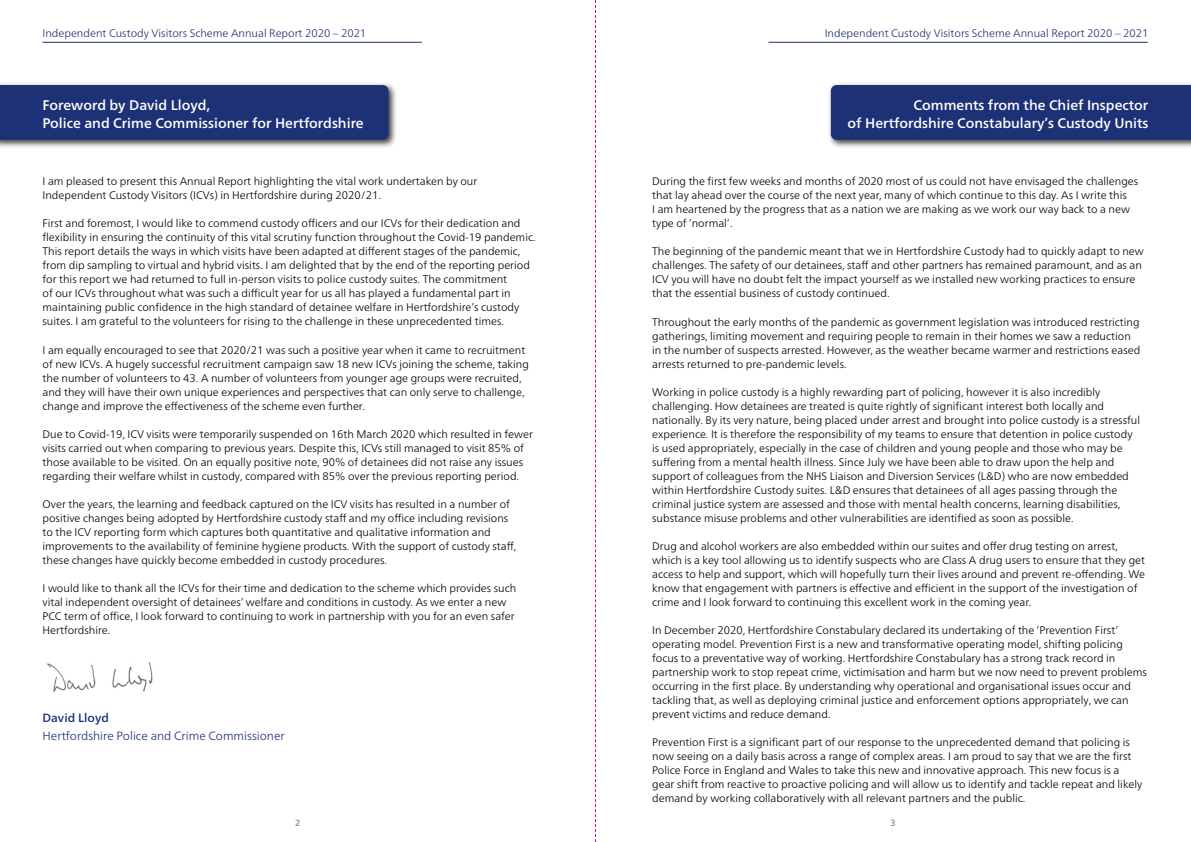
<style>
.page{position:relative;width:1191px;height:842px;background:#fff}
.page>*{position:absolute;margin:0;border:0;box-sizing:border-box;transform-origin:0 0}
.t1{font:500 14px/18px "Frutiger Neue LT Pro";color:#fff}
.t2{font:300 12px "Frutiger Neue LT Pro";color:#1d3176}
.t3{font:500 12px "Frutiger Neue LT Pro";color:#1d3176}
.t4{font:300 11px/14px "Frutiger Neue LT Pro";color:#000}
.t5{font:300 11px "Frutiger Neue LT Pro";color:#1d3176}
.t6{font:500 9px "Frutiger Neue LT Pro";color:#8587b5}
</style>
<div class="page">
<hr style="left:768px;top:42px;width:379px;height:1px;background:#1d3176">
<hr style="left:43px;top:42px;width:379px;height:1px;background:#1d3176">
<svg style="left:595px;top:0;width:1px;height:842px"></svg>
<div style="left:0;top:82px;width:397px;height:67px;background:#000;opacity:.75"></div>
<div style="left:0;top:85px;width:388px;height:55px;background:#1d3176"></div>
<div style="left:827px;top:82px;width:364px;height:67px;background:#000;opacity:.75"></div>
<div style="left:831px;top:85px;width:360px;height:55px;background:#1d3176"></div>
<img style="left:47px;top:662px;width:106px;height:30px">
<p class="t5" style="left:43px;top:26px;width:325px">Independent Custody Visitors Scheme Annual Report 2020 – 2021</p>
<p class="t5" style="left:824px;top:26px;width:325px">Independent Custody Visitors Scheme Annual Report 2020 – 2021</p>
<p class="t1" style="left:43px;top:96px;width:323px">Foreword by David Lloyd,<br>Police and Crime Commissioner for Hertfordshire</p>
<p class="t4" style="left:43px;top:174px;width:436px">I am pleased to present this Annual Report highlighting the vital work undertaken by our<br>Independent Custody Visitors (ICVs) in Hertfordshire during 2020/21.</p>
<p class="t4" style="left:43px;top:216px;width:494px">First and foremost, I would like to commend custody officers and our ICVs for their dedication and flexibility in ensuring the continuity of this vital scrutiny function throughout the Covid-19 pandemic.<br>This report details the ways in which visits have been adapted at different stages of the pandemic, from dip sampling to virtual and hybrid visits. I am delighted that by the end of the reporting period for this report we had returned to full in-person visits to police custody suites. The commitment<br>of our ICVs throughout what was such a difficult year for us all has played a fundamental part in maintaining public confidence in the high standard of detainee welfare in Hertfordshire’s custody suites. I am grateful to the volunteers for rising to the challenge in these unprecedented times.</p>
<p class="t4" style="left:43px;top:343px;width:488px">I am equally encouraged to see that 2020/21 was such a positive year when it came to recruitment of new ICVs. A hugely successful recruitment campaign saw 18 new ICVs joining the scheme, taking the number of volunteers to 43. A number of volunteers from younger age groups were recruited, and they will have their own unique experiences and perspectives that can only serve to challenge, change and improve the effectiveness of the scheme even further.</p>
<p class="t4" style="left:43px;top:427px;width:492px">Due to Covid-19, ICV visits were temporarily suspended on 16th March 2020 which resulted in fewer visits carried out when comparing to previous years. Despite this, ICVs still managed to visit 85% of those available to be visited. On an equally positive note, 90% of detainees did not raise any issues regarding their welfare whilst in custody, compared with 85% over the previous reporting period.</p>
<p class="t4" style="left:43px;top:497px;width:475px">Over the years, the learning and feedback captured on the ICV visits has resulted in a number of positive changes being adopted by Hertfordshire custody staff and my office including revisions to the ICV reporting form which captures both quantitative and qualitative information and improvements to the availability of feminine hygiene products. With the support of custody staff, these changes have quickly become embedded in custody procedures.</p>
<p class="t4" style="left:43px;top:581px;width:475px">I would like to thank all the ICVs for their time and dedication to the scheme which provides such vital independent oversight of detainees’ welfare and conditions in custody. As we enter a new PCC term of office, I look forward to continuing to work in partnership with you for an even safer Hertfordshire.</p>
<p class="t3" style="left:43px;top:710px;width:68px">David Lloyd</p>
<p class="t2" style="left:43px;top:728px;width:244px">Hertfordshire Police and Crime Commissioner</p>
<p class="t1" style="left:847px;top:96px;width:302px;text-align:right">Comments from the Chief Inspector<br>of Hertfordshire Constabulary’s Custody Units</p>
<p class="t4" style="left:652px;top:174px;width:487px">During the first few weeks and months of 2020 most of us could not have envisaged the challenges that lay ahead over the course of the next year, many of which continue to this day. As I write this<br>I am heartened by the progress that as a nation we are making as we work our way back to a new type of ‘normal’.</p>
<p class="t4" style="left:652px;top:244px;width:493px">The beginning of the pandemic meant that we in Hertfordshire Custody had to quickly adapt to new challenges. The safety of our detainees, staff and other partners has remained paramount, and as an ICV you will have no doubt felt the impact yourself as we installed new working practices to ensure that the essential business of custody continued.</p>
<p class="t4" style="left:652px;top:315px;width:489px">Throughout the early months of the pandemic as government legislation was introduced restricting gatherings, limiting movement and requiring people to remain in their homes we saw a reduction in the number of suspects arrested. However, as the weather became warmer and restrictions eased arrests returned to pre-pandemic levels.</p>
<p class="t4" style="left:652px;top:385px;width:489px">Working in police custody is a highly rewarding part of policing, however it is also incredibly challenging. How detainees are treated is quite rightly of significant interest both locally and nationally. By its very nature, being placed under arrest and brought into police custody is a stressful experience. It is therefore the responsibility of my teams to ensure that detention in police custody is used appropriately, especially in the case of children and young people and those who may be suffering from a mental health illness. Since July we have been able to draw upon the help and support of colleagues from the NHS Liaison and Diversion Services (L&amp;D) who are now embedded within Hertfordshire Custody suites. L&amp;D ensures that detainees of all ages passing through the criminal justice system are assessed and those with mental health concerns, learning disabilities, substance misuse problems and other vulnerabilities are identified as soon as possible.</p>
<p class="t4" style="left:652px;top:539px;width:494px">Drug and alcohol workers are also embedded within our suites and offer drug testing on arrest, which is a key tool allowing us to identify suspects who are Class A drug users to ensure that they get access to help and support, which will hopefully turn their lives around and prevent re-offending. We know that engagement with partners is effective and efficient in the support of the investigation of crime and I look forward to continuing this excellent work in the coming year.</p>
<p class="t4" style="left:652px;top:623px;width:496px">In December 2020, Hertfordshire Constabulary declared its undertaking of the ‘Prevention First’ operating model. Prevention First is a new and transformative operating model, shifting policing focus to a preventative way of working. Hertfordshire Constabulary has a strong track record in partnership work to stop repeat crime, victimisation and harm but we now need to prevent problems occurring in the first place. By understanding why operational and organisational issues occur and tackling that, as well as deploying criminal justice and enforcement options appropriately, we can prevent victims and reduce demand.</p>
<p class="t4" style="left:652px;top:735px;width:491px">Prevention First is a significant part of our response to the unprecedented demand that policing is now seeing on a daily basis across a range of complex areas. I am proud to say that we are the first Police Force in England and Wales to take this new and innovative approach. This new focus is a gear shift from reactive to proactive policing and will allow us to identify and tackle repeat and likely demand by working collaboratively with all relevant partners and the public.</p>
<p class="t6" style="left:295px;top:817px;width:7px">2</p>
<p class="t6" style="left:890px;top:817px;width:7px">3</p>
</div>
